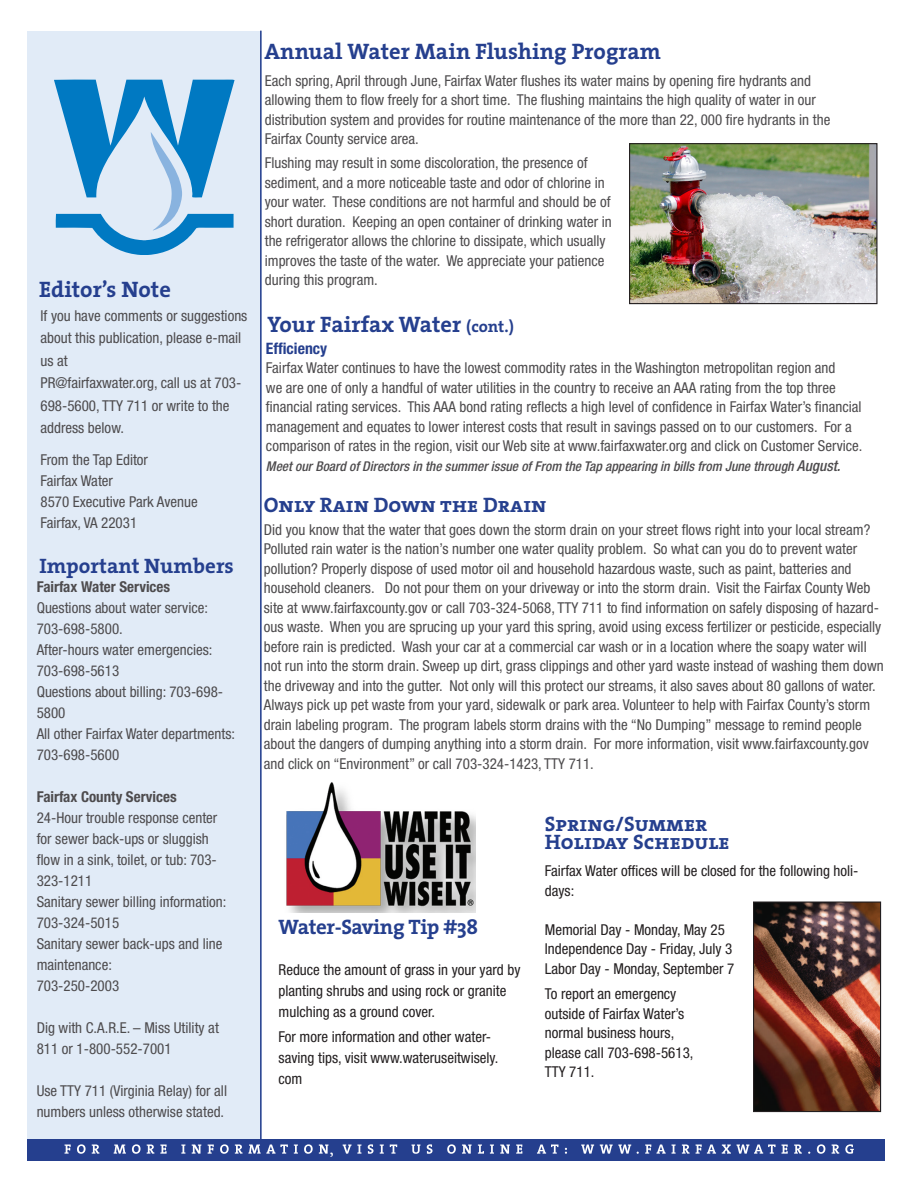
<style>
.page{position:relative;width:918px;height:1188px;background:#fff}
.page>*{position:absolute;margin:0;border:0;box-sizing:border-box;transform-origin:0 0}
.secondary_headline{font:700 22.5px "The Serif";color:#253f8e}
.t1{font:21px "The Serif Bold Caps";color:#253f8e}
.t2{font:700 21px "The Serif";letter-spacing:-.015em;color:#253f8e}
.t3{font:700 condensed 15.75px "Helvetica Neue";color:#253f8e}
.t4{font:condensed 15px/19.5px "Helvetica Neue";color:#4d4b4d}
.t5{font:condensed 15px/21px "Helvetica Neue";color:#231f20}
.t6{font:700 condensed 15px "Helvetica Neue";color:#4d4b4d}
.t7{font:700 15px "Adobe Garamond Pro";color:#fff}
.t8{font:italic 500 condensed 13.5px "Helvetica Neue LT";color:#4d4b4d}
.s1{font-size:16.5px}
.s2{font-size:15px}
</style>
<div class="page">
<div style="left:27px;top:31px;width:234px;height:1110px;background:#e1ebf7"></div>
<hr style="left:260px;top:31px;width:2px;height:1110px;background:#253f8e">
<div style="left:28px;top:1139px;width:857px;height:21px;background:#253f8e"></div>
<svg style="left:65px;top:1144px;width:789px;height:10px"></svg>
<img style="left:631px;top:145px;width:245px;height:157px">
<div style="left:629px;top:143px;width:249px;height:161px;border:1px solid #231f20"></div>
<svg style="left:54px;top:80px;width:181px;height:175px"></svg>
<img style="left:286px;top:782px;width:190px;height:131px">
<img style="left:755px;top:904px;width:124px;height:206px">
<div style="left:753px;top:902px;width:128px;height:210px;border:1px solid #231f20"></div>
<p class="secondary_headline" style="left:39px;top:275px;width:133px">Editor’s Note</p>
<p class="t4" style="left:40px;top:304px;width:208px;line-height:22.5px">If you have comments or suggestions about this publication, please e-mail us at</p>
<p class="t4" style="left:40px;top:372px;width:202px;line-height:22.5px">PR@fairfaxwater.org, call us at 703-<br>698-5600, TTY 711 or write to the</p>
<p class="t4" style="left:40px;top:418px;width:85px">address below.</p>
<p class="t4" style="left:40px;top:450px;width:109px">From the Tap Editor</p>
<p class="t4" style="left:40px;top:471px;width:74px">Fairfax Water</p>
<p class="t4" style="left:40px;top:492px;width:159px">8570 Executive Park Avenue</p>
<p class="t4" style="left:40px;top:513px;width:98px">Fairfax, VA 22031</p>
<p class="t2" style="left:40px;top:552px;width:196px">Important Numbers</p>
<p class="t6" style="left:37px;top:578px;width:135px">Fairfax Water Services</p>
<p class="t4" style="left:37px;top:597px;width:173px;line-height:21px">Questions about water service:<br>703-698-5800.</p>
<p class="t4" style="left:37px;top:639px;width:177px;line-height:21px">After-hours water emergencies:<br>703-698-5613</p>
<p class="t4" style="left:37px;top:681px;width:188px;line-height:21px">Questions about billing: 703-698-<br>5800</p>
<p class="t4" style="left:37px;top:723px;width:200px;line-height:21px">All other Fairfax Water departments:<br>703-698-5600</p>
<p class="t6" style="left:37px;top:788px;width:142px">Fairfax County Services</p>
<p class="t4" style="left:37px;top:807px;width:182px;line-height:21px">24-Hour trouble response center for sewer back-ups or sluggish flow in a sink, toilet, or tub: 703-<br>323-1211</p>
<p class="t4" style="left:37px;top:891px;width:191px;line-height:21px">Sanitary sewer billing information:<br>703-324-5015</p>
<p class="t4" style="left:37px;top:933px;width:187px;line-height:21px">Sanitary sewer back-ups and line maintenance:</p>
<p class="t4" style="left:37px;top:976px;width:84px">703-250-2003</p>
<p class="t4" style="left:37px;top:1017px;width:184px;line-height:21px">Dig with C.A.R.E. – Miss Utility at<br>811 or 1-800-552-7001</p>
<p class="t4" style="left:37px;top:1080px;width:192px;line-height:21px">Use TTY 711 (Virginia Relay) for all numbers unless otherwise stated.</p>
<p class="secondary_headline" style="left:265px;top:37px;width:398px">Annual Water Main Flushing Program</p>
<p class="t4" style="left:265px;top:71px;width:567px">Each spring, April through June, Fairfax Water flushes its water mains by opening fire hydrants and allowing them to flow freely for a short time. The flushing maintains the high quality of water in our distribution system and provides for routine maintenance of the more than 22, 000 fire hydrants in the Fairfax County service area.</p>
<p class="t4" style="left:265px;top:153px;width:349px">Flushing may result in some discoloration, the presence of sediment, and a more noticeable taste and odor of chlorine in your water. These conditions are not harmful and should be of short duration. Keeping an open container of drinking water in the refrigerator allows the chlorine to dissipate, which usually improves the taste of the water. We appreciate your patience during this program.</p>
<p class="secondary_headline" style="left:268px;top:310px;width:248px">Your Fairfax Water <span class="s1">(cont.)</span></p>
<p class="t3" style="left:266px;top:339px;width:63px">Efficiency</p>
<p class="t4" style="left:266px;top:358px;width:598px">Fairfax Water continues to have the lowest commodity rates in the Washington metropolitan region and<br>we are one of only a handful of water utilities in the country to receive an AAA rating from the top three financial rating services. This AAA bond rating reflects a high level of confidence in Fairfax Water’s financial management and equates to lower interest costs that result in savings passed on to our customers. For a comparison of rates in the region, visit our Web site at www.fairfaxwater.org and click on Customer Service.</p>
<p class="t8" style="left:266px;top:458px;width:576px">Meet our Board of Directors in the summer issue of From the Tap appearing in bills from June through <span class="s2">August.</span></p>
<p class="t1" style="left:264px;top:487px;width:284px">Only Rain Down the Drain</p>
<p class="t4" style="left:264px;top:519px;width:621px">Did you know that the water that goes down the storm drain on your street flows right into your local stream?<br>Polluted rain water is the nation’s number one water quality problem. So what can you do to prevent water pollution? Properly dispose of used motor oil and household hazardous waste, such as paint, batteries and household cleaners. Do not pour them on your driveway or into the storm drain. Visit the Fairfax County Web site at www.fairfaxcounty.gov or call 703-324-5068, TTY 711 to find information on safely disposing of hazard&shy;ous waste. When you are sprucing up your yard this spring, avoid using excess fertilizer or pesticide, especially before rain is predicted. Wash your car at a commercial car wash or in a location where the soapy water will not run into the storm drain. Sweep up dirt, grass clippings and other yard waste instead of washing them down the driveway and into the gutter. Not only will this protect our streams, it also saves about 80 gallons of water.<br>Always pick up pet waste from your yard, sidewalk or park area. Volunteer to help with Fairfax County’s storm drain labeling program. The program labels storm drains with the “No Dumping” message to remind people about the dangers of dumping anything into a storm drain. For more information, visit www.fairfaxcounty.gov and click on “Environment” or call 703-324-1423, TTY 711.</p>
<p class="t2" style="left:279px;top:914px;width:201px">Water-Saving Tip #38</p>
<p class="t5" style="left:279px;top:959px;width:243px">Reduce the amount of grass in your yard by planting shrubs and using rock or granite mulching as a ground cover.</p>
<p class="t5" style="left:279px;top:1026px;width:221px">For more information and other water&shy;saving tips, visit www.wateruseitwisely. com</p>
<p class="t1" style="left:545px;top:807px;width:164px">Spring/Summer</p>
<p class="t1" style="left:545px;top:825px;width:186px">Holiday Schedule</p>
<p class="t5" style="left:545px;top:861px;width:315px;line-height:19.5px">Fairfax Water offices will be closed for the following holi&shy;days:</p>
<p class="t5" style="left:545px;top:919px;width:182px">Memorial Day - Monday, May 25</p>
<p class="t5" style="left:545px;top:938px;width:189px">Independence Day - Friday, July 3</p>
<p class="t5" style="left:545px;top:958px;width:191px">Labor Day - Monday, September 7</p>
<p class="t5" style="left:545px;top:983px;width:133px">To report an emergency</p>
<p class="t5" style="left:545px;top:1003px;width:141px">outside of Fairfax Water’s</p>
<p class="t5" style="left:545px;top:1022px;width:131px">normal business hours,</p>
<p class="t5" style="left:545px;top:1042px;width:150px">please call 703-698-5613,</p>
<p class="t5" style="left:545px;top:1061px;width:51px">TTY 711.</p>
<p class="t7" style="left:330px;top:1141px;width:5px">,</p>
</div>
